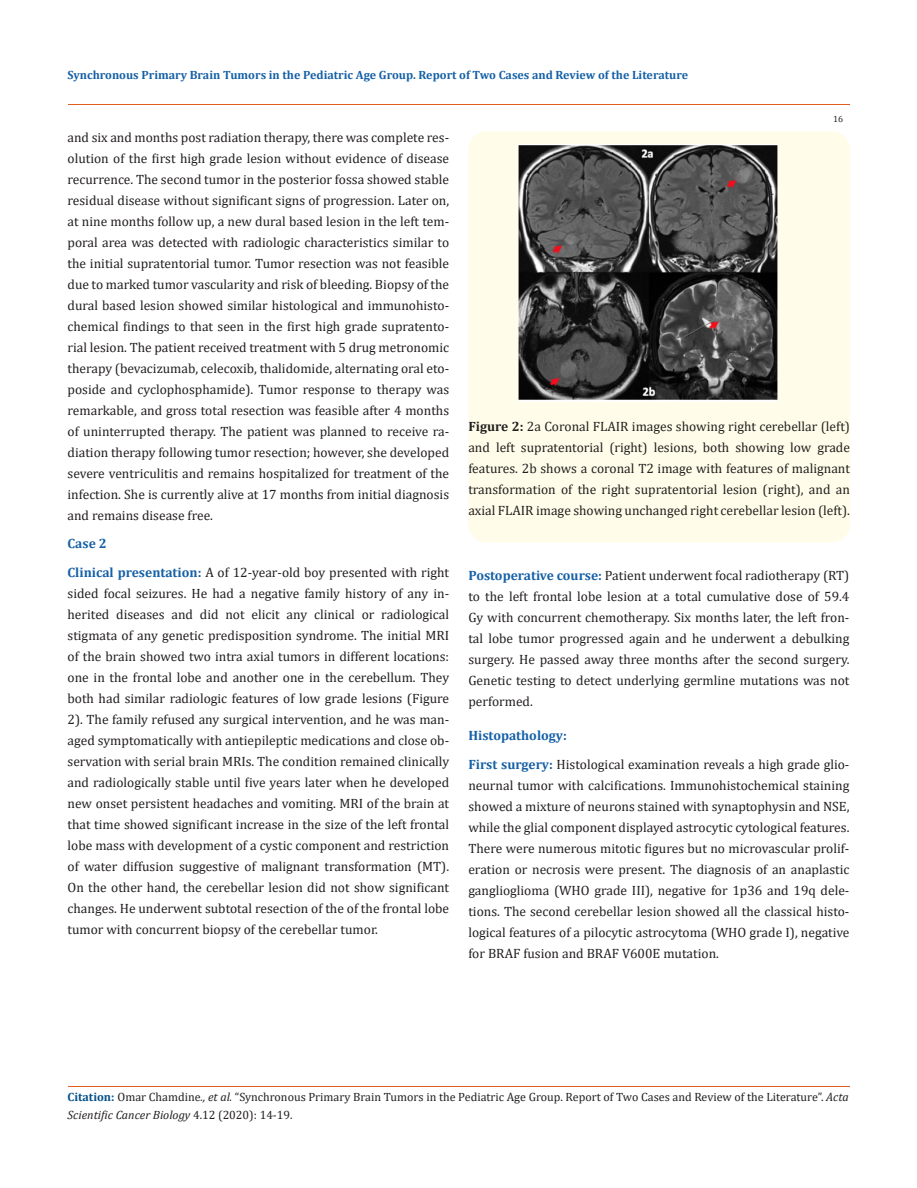
<style>
.page{position:relative;width:917px;height:1188px;background:#fff}
.page>*{position:absolute;margin:0;border:0;box-sizing:border-box;transform-origin:0 0}
.qowt-stl-plaintext{font:13.5px/21px "Cambria";color:#231f20;text-align:justify}
.Normal__Web{font:13.5px/21px "Cambria";color:#231f20;text-align:justify}
.qowt-stl-plaintext-2{font:700 13.5px "Cambria";color:#1560a6}
.t1{font:12px/18px "Cambria";color:#231f20}
.t2{font:700 12px "Cambria";color:#1560a6}
.t3{font:9px "Cambria";color:#231f20}
.s1{font-weight:700;color:#1560a6}
.s2{font-weight:700}
.s3{font-weight:700;color:#035089}
.s4{font-style:italic}
</style>
<div class="page">
<div style="left:468px;top:131px;width:382px;height:411px;background:#fffde9;border-radius:18px"></div>
<img style="left:518px;top:145px;width:259px;height:256px">
<hr style="left:68px;top:104px;width:781px;height:1px;background:#e05d1a">
<hr style="left:68px;top:1086px;width:781px;height:1px;background:#e05d1a">
<p class="t2" style="left:68px;top:67px;width:622px">Synchronous Primary Brain Tumors in the Pediatric Age Group. Report of Two Cases and Review of the Literature</p>
<p class="t3" style="left:833px;top:114px;width:11px">16</p>
<p class="Normal__Web" style="left:68px;top:127px;width:383px">and six and months post radiation therapy, there was complete res&shy;olution of the first high grade lesion without evidence of disease recurrence. The second tumor in the posterior fossa showed stable residual disease without significant signs of progression. Later on, at nine months follow up, a new dural based lesion in the left tem&shy;poral area was detected with radiologic characteristics similar to the initial supratentorial tumor. Tumor resection was not feasible due to marked tumor vascularity and risk of bleeding. Biopsy of the dural based lesion showed similar histological and immunohisto&shy;chemical findings to that seen in the first high grade supratento&shy;rial lesion. The patient received treatment with 5 drug metronomic therapy (bevacizumab, celecoxib, thalidomide, alternating oral eto&shy;poside and cyclophosphamide). Tumor response to therapy was remarkable, and gross total resection was feasible after 4 months of uninterrupted therapy. The patient was planned to receive ra&shy;diation therapy following tumor resection; however, she developed severe ventriculitis and remains hospitalized for treatment of the infection. She is currently alive at 17 months from initial diagnosis and remains disease free.</p>
<p class="qowt-stl-plaintext-2" style="left:68px;top:534px;width:41px">Case 2</p>
<p class="qowt-stl-plaintext" style="left:68px;top:562px;width:383px"><span class="s1">Clinical presentation:</span> A of 12-year-old boy presented with right sided focal seizures. He had a negative family history of any in&shy;herited diseases and did not elicit any clinical or radiological stigmata of any genetic predisposition syndrome. The initial MRI of the brain showed two intra axial tumors in different locations: one in the frontal lobe and another one in the cerebellum. They both had similar radiologic features of low grade lesions (Figure 2). The family refused any surgical intervention, and he was man&shy;aged symptomatically with antiepileptic medications and close ob&shy;servation with serial brain MRIs. The condition remained clinically and radiologically stable until five years later when he developed new onset persistent headaches and vomiting. MRI of the brain at that time showed significant increase in the size of the left frontal lobe mass with development of a cystic component and restriction of water diffusion suggestive of malignant transformation (MT).<br>On the other hand, the cerebellar lesion did not show significant changes. He underwent subtotal resection of the of the frontal lobe tumor with concurrent biopsy of the cerebellar tumor.</p>
<p class="qowt-stl-plaintext" style="left:468px;top:415px;width:383px"><span class="s2">Figure 2:</span> 2a Coronal FLAIR images showing right cerebellar (left) and left supratentorial (right) lesions, both showing low grade features. 2b shows a coronal T2 image with features of malignant transformation of the right supratentorial lesion (right), and an axial FLAIR image showing unchanged right cerebellar lesion (left).</p>
<p class="qowt-stl-plaintext" style="left:468px;top:565px;width:382px"><span class="s1">Postoperative course:</span> Patient underwent focal radiotherapy (RT) to the left frontal lobe lesion at a total cumulative dose of 59.4<br>Gy with concurrent chemotherapy. Six months later, the left fron&shy;tal lobe tumor progressed again and he underwent a debulking surgery. He passed away three months after the second surgery.<br>Genetic testing to detect underlying germline mutations was not performed.</p>
<p class="qowt-stl-plaintext-2" style="left:468px;top:726px;width:100px">Histopathology:</p>
<p class="qowt-stl-plaintext" style="left:468px;top:754px;width:382px"><span class="s1">First surgery:</span> Histological examination reveals a high grade glio&shy;neurnal tumor with calcifications. Immunohistochemical staining showed a mixture of neurons stained with synaptophysin and NSE, while the glial component displayed astrocytic cytological features.<br>There were numerous mitotic figures but no microvascular prolif&shy;eration or necrosis were present. The diagnosis of an anaplastic ganglioglioma (WHO grade III), negative for 1p36 and 19q dele&shy;tions. The second cerebellar lesion showed all the classical histo&shy;logical features of a pilocytic astrocytoma (WHO grade I), negative for BRAF fusion and BRAF V600E mutation.</p>
<p class="t1" style="left:68px;top:1088px;width:782px"><span class="s3">Citation:</span> Omar Chamdine<span class="s4">., et al.</span> “Synchronous Primary Brain Tumors in the Pediatric Age Group. Report of Two Cases and Review of the Literature”. <span class="s4">Acta<br>Scientific Cancer Biology</span> 4.12 (2020): 14-19.</p>
</div>
